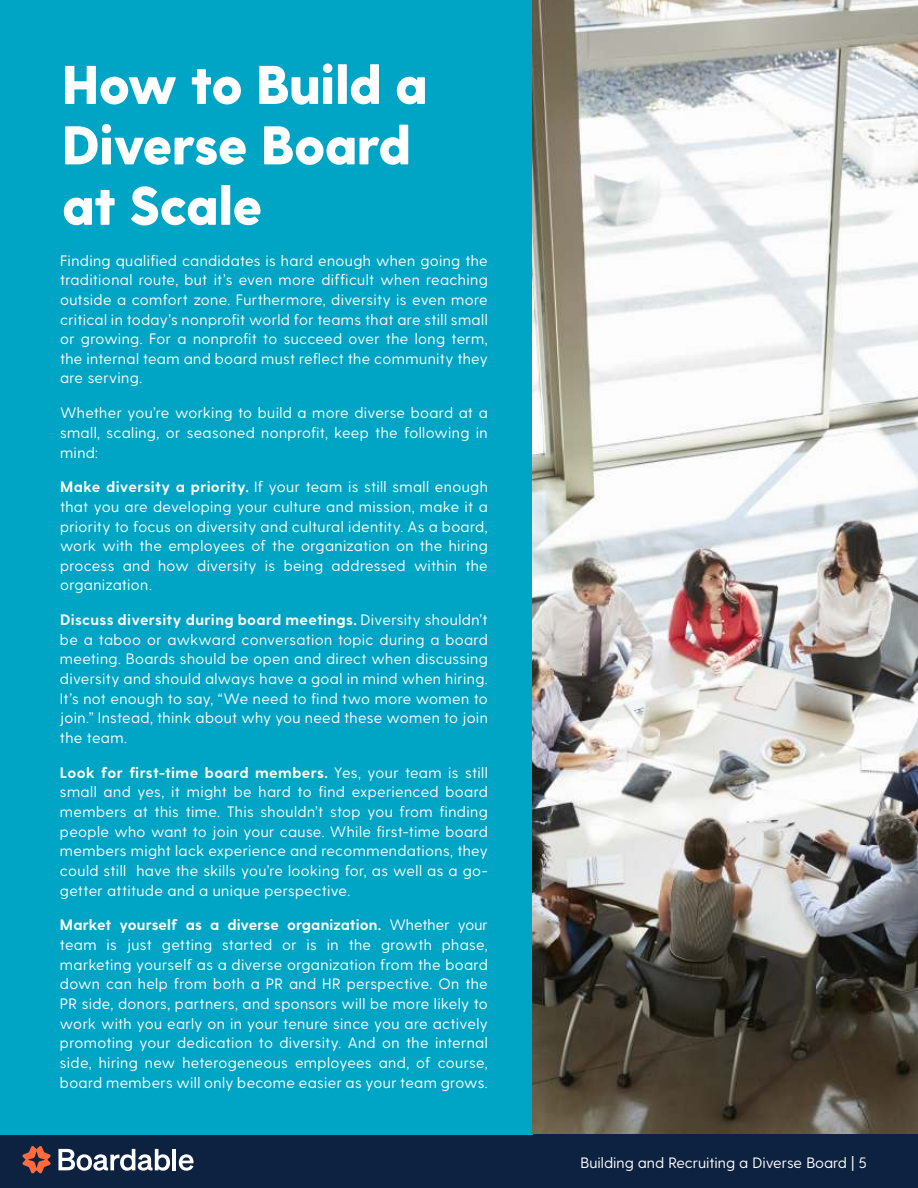
<style>
.page{position:relative;width:918px;height:1188px;background:#fff}
.page>*{position:absolute;margin:0;border:0;box-sizing:border-box;transform-origin:0 0}
.t1{font:800 54.45px/60.4px "Greycliff CF";letter-spacing:-.025em;color:#fff}
.t2{font:15.15px/19.6px "Greycliff CF";letter-spacing:.025em;color:#fff;text-align:justify}
.t3{font:15px "Greycliff CF";color:#fff}
.s1{font-weight:700}
</style>
<div class="page">
<div style="left:0;top:1134px;width:918px;height:54px;background:#0d2140"></div>
<svg style="left:58px;top:1149px;width:112px;height:22px"></svg>
<hr style="left:173px;top:1149px;width:3px;height:21px;background:#fff">
<svg style="left:179px;top:1154px;width:15px;height:17px"></svg>
<svg style="left:22px;top:1146px;width:29px;height:28px"></svg>
<div style="left:0;top:0;width:533px;height:1134px;background:#00a5c6"></div>
<img style="left:532px;top:0;width:386px;height:1134px">
<h1 class="t1" style="left:62px;top:57px;width:368px">How to Build a<br>Diverse Board at Scale</h1>
<p class="t2" style="left:60px;top:251px;width:429px">Finding qualified candidates is hard enough when going the traditional route, but it’s even more difficult when reaching outside a comfort zone. Furthermore, diversity is even more critical in today’s nonprofit world for teams that are still small or growing. For a nonprofit to succeed over the long term, the internal team and board must reflect the community they are serving.</p>
<p class="t2" style="left:60px;top:404px;width:429px">Whether you’re working to build a more diverse board at a small, scaling, or seasoned nonprofit, keep the following in mind:</p>
<p class="t2" style="left:60px;top:478px;width:429px"><span class="s1">Make diversity a priority.</span> If your team is still small enough that you are developing your culture and mission, make it a priority to focus on diversity and cultural identity. As a board, work with the employees of the organization on the hiring process and how diversity is being addressed within the organization.</p>
<p class="t2" style="left:60px;top:611px;width:429px"><span class="s1">Discuss diversity during board meetings.</span> Diversity shouldn’t be a taboo or awkward conversation topic during a board meeting. Boards should be open and direct when discussing diversity and should always have a goal in mind when hiring.<br>It’s not enough to say, “We need to find two more women to join.” Instead, think about why you need these women to join the team.</p>
<p class="t2" style="left:60px;top:763px;width:429px"><span class="s1">Look for first-time board members.</span> Yes, your team is still small and yes, it might be hard to find experienced board members at this time. This shouldn’t stop you from finding people who want to join your cause. While first-time board members might lack experience and recommendations, they could still have the skills you’re looking for, as well as a go&shy;getter attitude and a unique perspective.</p>
<p class="t2" style="left:60px;top:916px;width:429px"><span class="s1">Market yourself as a diverse organization.</span> Whether your team is just getting started or is in the growth phase, marketing yourself as a diverse organization from the board down can help from both a PR and HR perspective. On the PR side, donors, partners, and sponsors will be more likely to work with you early on in your tenure since you are actively promoting your dedication to diversity. And on the internal side, hiring new heterogeneous employees and, of course, board members will only become easier as your team grows.</p>
<p class="t3" style="left:581px;top:1156px;width:288px">Building and Recruiting a Diverse Board | 5</p>
</div>
